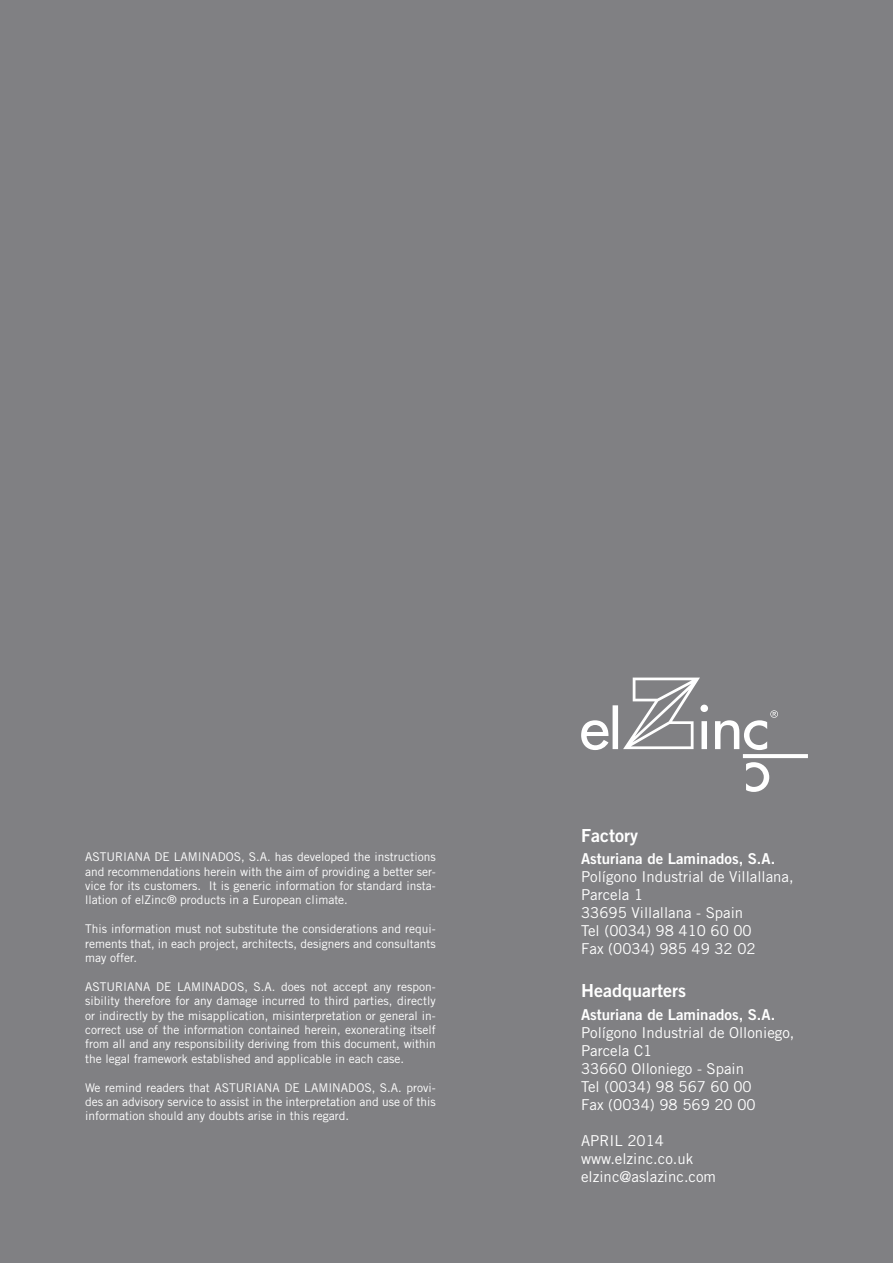
<style>
.page{position:relative;width:893px;height:1263px;background:#808083}
.page>*{position:absolute;margin:0;border:0;box-sizing:border-box;transform-origin:0 0}
.t1{font:18px "Trade Gothic LT Std Bd 2";color:#fff}
.t2{font:15px/18px "Trade Gothic LT Std";color:#fff}
.t3{font:15px "Trade Gothic LT Std Bd 2";color:#fff}
.t4{font:12px/14.4px "Trade Gothic LT Std";color:#fff;text-align:justify}
</style>
<div class="page">
<svg style="left:581px;top:677px;width:227px;height:115px"></svg>
<p class="t4" style="left:85px;top:849px;width:352px">ASTURIANA DE LAMINADOS, S.A. has developed the instructions and recommendations herein with the aim of providing a better ser&shy;vice for its customers. It is generic information for standard insta&shy;llation of elZinc® products in a European climate.</p>
<p class="t4" style="left:85px;top:921px;width:352px">This information must not substitute the considerations and requi&shy;rements that, in each project, architects, designers and consultants may offer.</p>
<p class="t4" style="left:85px;top:979px;width:352px">ASTURIANA DE LAMINADOS, S.A. does not accept any respon&shy;sibility therefore for any damage incurred to third parties, directly or indirectly by the misapplication, misinterpretation or general in&shy;correct use of the information contained herein, exonerating itself from all and any responsibility deriving from this document, within the legal framework established and applicable in each case.</p>
<p class="t4" style="left:85px;top:1080px;width:352px">We remind readers that ASTURIANA DE LAMINADOS, S.A. provi&shy;des an advisory service to assist in the interpretation and use of this information should any doubts arise in this regard.</p>
<h1 class="t1" style="left:581px;top:824px;width:58px">Factory</h1>
<p class="t3" style="left:581px;top:849px;width:196px">Asturiana de Laminados, S.A.</p>
<p class="t2" style="left:581px;top:867px;width:214px">Polígono Industrial de Villallana,<br>Parcela 1<br>33695 Villallana - Spain<br>Tel (0034) 98 410 60 00<br>Fax (0034) 985 49 32 02</p>
<h1 class="t1" style="left:581px;top:980px;width:106px">Headquarters</h1>
<p class="t3" style="left:581px;top:1005px;width:196px">Asturiana de Laminados, S.A.</p>
<p class="t2" style="left:581px;top:1023px;width:215px">Polígono Industrial de Olloniego,<br>Parcela C1<br>33660 Olloniego - Spain<br>Tel (0034) 98 567 60 00<br>Fax (0034) 98 569 20 00</p>
<p class="t2" style="left:581px;top:1131px;width:136px">APRIL 2014 www.elzinc.co.uk elzinc@aslazinc.com</p>
</div>
